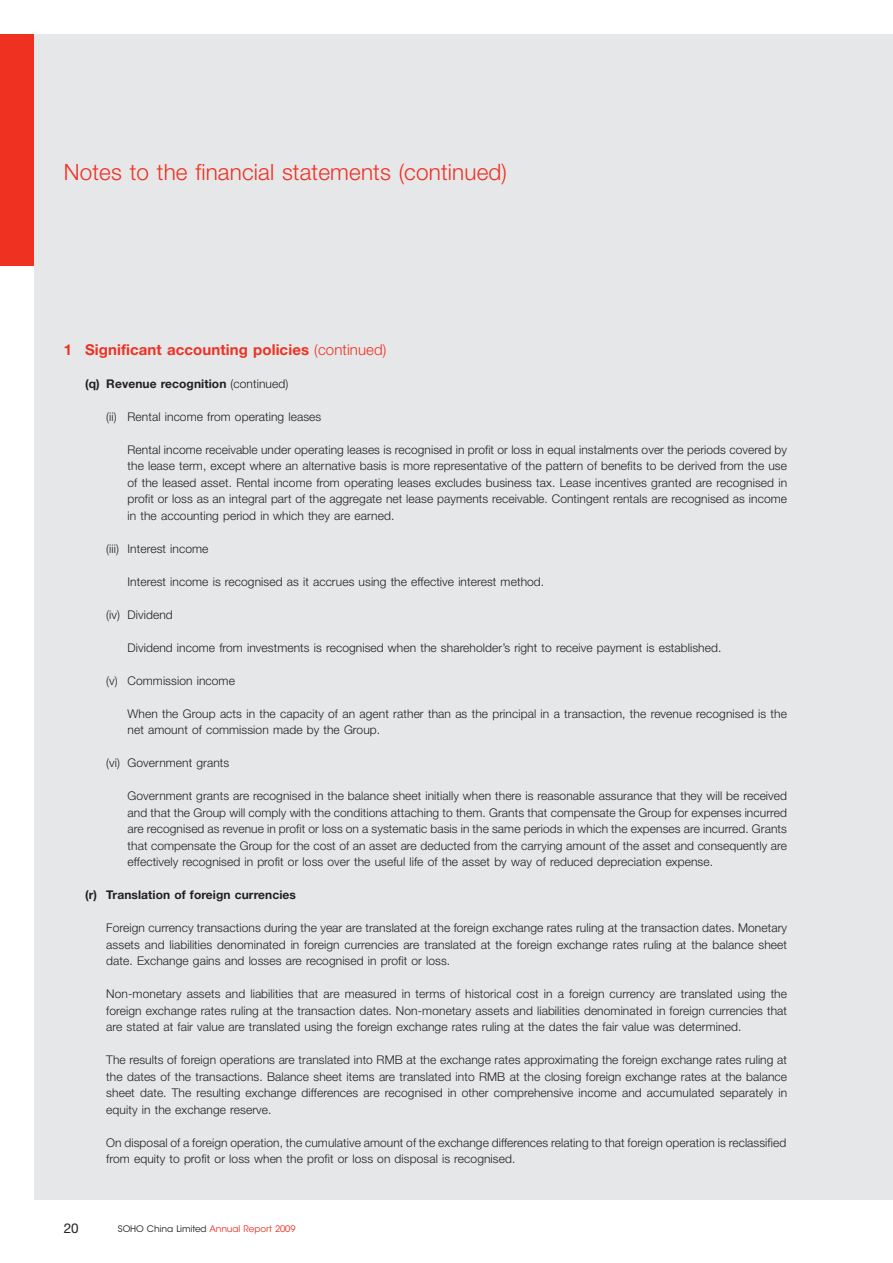
<style>
.page{position:relative;width:893px;height:1263px;background:#fff}
.page>*{position:absolute;margin:0;border:0;box-sizing:border-box;transform-origin:0 0}
.t1{font:300 22.5px "Helvetica Neue LT Std";letter-spacing:.005em;color:#ef3122}
.t2{font:700 15px "Helvetica Neue LT Std";letter-spacing:.005em;color:#ef3122}
.t3{font:13.5px "Helvetica Neue LT Std";color:#231f20}
.t4{font:300 12px/16.5px "Helvetica Neue LT Std";letter-spacing:.005em;color:#231f20;text-align:justify}
.t5{font:700 12px "Helvetica Neue LT Std";letter-spacing:.005em;color:#231f20}
.t6{font:9px "ITC Avant Garde Std";letter-spacing:-.01em;color:#231f20}
.s1{font-weight:300}
.s2{color:#ef3122}
</style>
<div class="page">
<div style="left:0;top:34px;width:34px;height:231px;background:#ef3122"></div>
<div style="left:34px;top:34px;width:859px;height:1165px;background:#e6e7e9"></div>
<p class="t1" style="left:64px;top:158px;width:445px">Notes to the financial statements (continued)</p>
<p class="t2" style="left:64px;top:340px;width:324px">1 Significant accounting policies <span class="s1">(continued)</span></p>
<p class="t5" style="left:85px;top:376px;width:205px">(q) Revenue recognition <span class="s1">(continued)</span></p>
<p class="t4" style="left:106px;top:408px;width:217px">(ii) Rental income from operating leases</p>
<p class="t4" style="left:128px;top:441px;width:661px">Rental income receivable under operating leases is recognised in profit or loss in equal instalments over the periods covered by the lease term, except where an alternative basis is more representative of the pattern of benefits to be derived from the use of the leased asset. Rental income from operating leases excludes business tax. Lease incentives granted are recognised in profit or loss as an integral part of the aggregate net lease payments receivable. Contingent rentals are recognised as income in the accounting period in which they are earned.</p>
<p class="t4" style="left:106px;top:540px;width:104px">(iii) Interest income</p>
<p class="t4" style="left:128px;top:573px;width:418px">Interest income is recognised as it accrues using the effective interest method.</p>
<p class="t4" style="left:106px;top:606px;width:68px">(iv) Dividend</p>
<p class="t4" style="left:128px;top:639px;width:595px">Dividend income from investments is recognised when the shareholder’s right to receive payment is established.</p>
<p class="t4" style="left:106px;top:672px;width:130px">(v) Commission income</p>
<p class="t4" style="left:128px;top:705px;width:661px">When the Group acts in the capacity of an agent rather than as the principal in a transaction, the revenue recognised is the net amount of commission made by the Group.</p>
<p class="t4" style="left:106px;top:754px;width:125px">(vi) Government grants</p>
<p class="t4" style="left:128px;top:787px;width:661px">Government grants are recognised in the balance sheet initially when there is reasonable assurance that they will be received and that the Group will comply with the conditions attaching to them. Grants that compensate the Group for expenses incurred are recognised as revenue in profit or loss on a systematic basis in the same periods in which the expenses are incurred. Grants that compensate the Group for the cost of an asset are deducted from the carrying amount of the asset and consequently are effectively recognised in profit or loss over the useful life of the asset by way of reduced depreciation expense.</p>
<p class="t5" style="left:85px;top:888px;width:212px">(r) Translation of foreign currencies</p>
<p class="t4" style="left:106px;top:919px;width:682px">Foreign currency transactions during the year are translated at the foreign exchange rates ruling at the transaction dates. Monetary assets and liabilities denominated in foreign currencies are translated at the foreign exchange rates ruling at the balance sheet date. Exchange gains and losses are recognised in profit or loss.</p>
<p class="t4" style="left:106px;top:985px;width:682px">Non-monetary assets and liabilities that are measured in terms of historical cost in a foreign currency are translated using the foreign exchange rates ruling at the transaction dates. Non-monetary assets and liabilities denominated in foreign currencies that are stated at fair value are translated using the foreign exchange rates ruling at the dates the fair value was determined.</p>
<p class="t4" style="left:106px;top:1051px;width:682px">The results of foreign operations are translated into RMB at the exchange rates approximating the foreign exchange rates ruling at the dates of the transactions. Balance sheet items are translated into RMB at the closing foreign exchange rates at the balance sheet date. The resulting exchange differences are recognised in other comprehensive income and accumulated separately in equity in the exchange reserve.</p>
<p class="t4" style="left:106px;top:1134px;width:681px">On disposal of a foreign operation, the cumulative amount of the exchange differences relating to that foreign operation is reclassified from equity to profit or loss when the profit or loss on disposal is recognised.</p>
<p class="t3" style="left:64px;top:1220px;width:17px">20</p>
<p class="t6" style="left:118px;top:1223px;width:179px">SOHO China Limited <span class="s2">Annual Report 2009</span></p>
</div>
